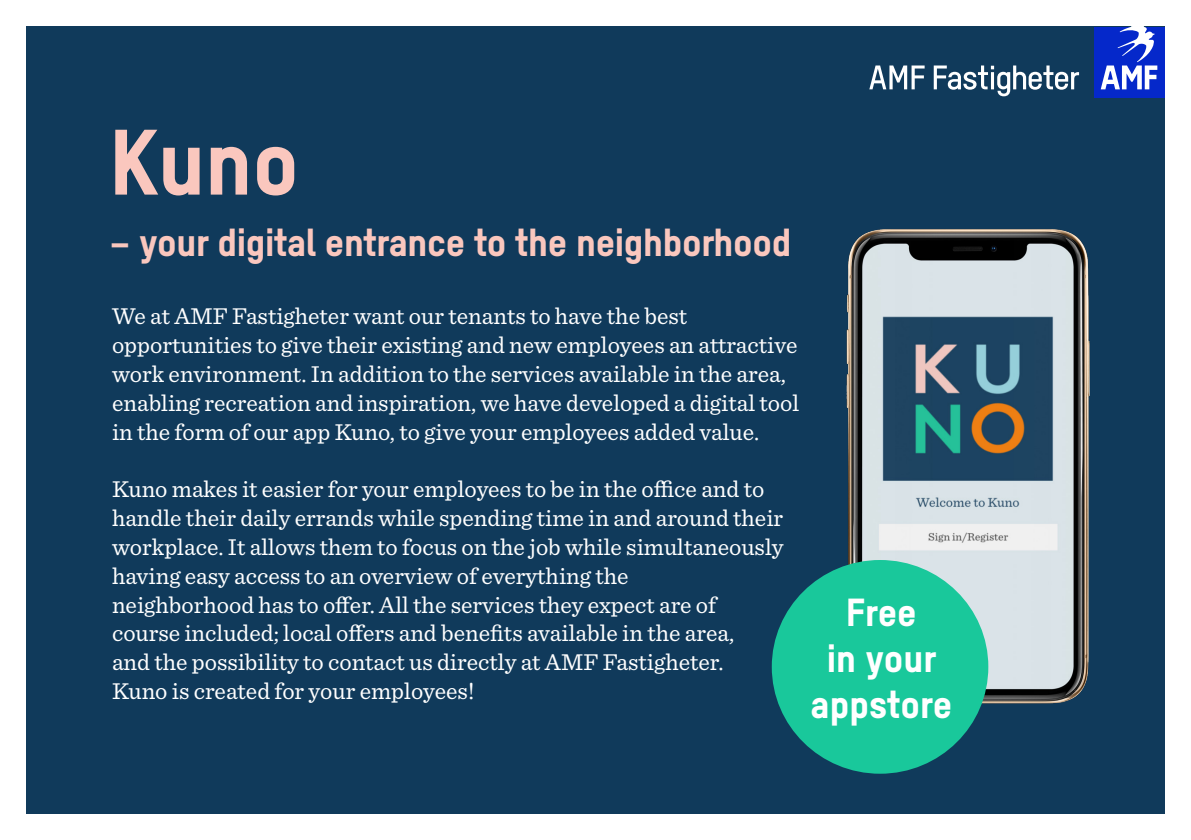
<style>
.page{position:relative;width:1191px;height:840px;background:#fff}
.page>*{position:absolute;margin:0;border:0;box-sizing:border-box;transform-origin:0 0}
.t1{font:90px "T Star Heavy";color:#fac7be}
.t2{font:38px "T Star Heavy";letter-spacing:-.01em;color:#fac7be}
.t3{font:38px/45.6px "T Star Heavy";color:#fff;text-align:center}
.t4{font:24px/28.8px "Sentinel";color:#fff}
</style>
<div class="page">
<div style="left:26px;top:26px;width:1138px;height:787px;background:#103a5b"></div>
<img style="left:846px;top:229px;width:244px;height:499px">
<div style="left:771px;top:559px;width:217px;height:214px;background:#19c89b;border-radius:50%"></div>
<div style="left:1093px;top:27px;width:71px;height:71px;background:#0528ca"></div>
<svg style="left:1100px;top:26px;width:57px;height:63px"></svg>
<svg style="left:869px;top:65px;width:55px;height:24px"></svg>
<svg style="left:933px;top:65px;width:146px;height:31px"></svg>
<p class="t1" style="left:110px;top:105px;width:191px">Kuno</p>
<p class="t2" style="left:110px;top:218px;width:683px">– your digital entrance to the neighborhood</p>
<p class="t4" style="left:112px;top:300px;width:688px">We at AMF Fastigheter want our tenants to have the best opportunities to give their existing and new employees an attractive work environment. In addition to the services available in the area, enabling recreation and inspiration, we have developed a digital tool in the form of our app Kuno, to give your employees added value.</p>
<p class="t4" style="left:112px;top:473px;width:673px">Kuno makes it easier for your employees to be in the office and to handle their daily errands while spending time in and around their workplace. It allows them to focus on the job while simultaneously having easy access to an overview of everything the<br>neighborhood has to offer. All the services they expect are of course included; local offers and benefits available in the area,<br>and the possibility to contact us directly at AMF Fastigheter.</p>
<p class="t4" style="left:112px;top:674px;width:364px">Kuno is created for your employees!</p>
<p class="t3" style="left:846px;top:588px;width:72px">Free</p>
<p class="t3" style="left:810px;top:634px;width:143px">in your appstore</p>
</div>
